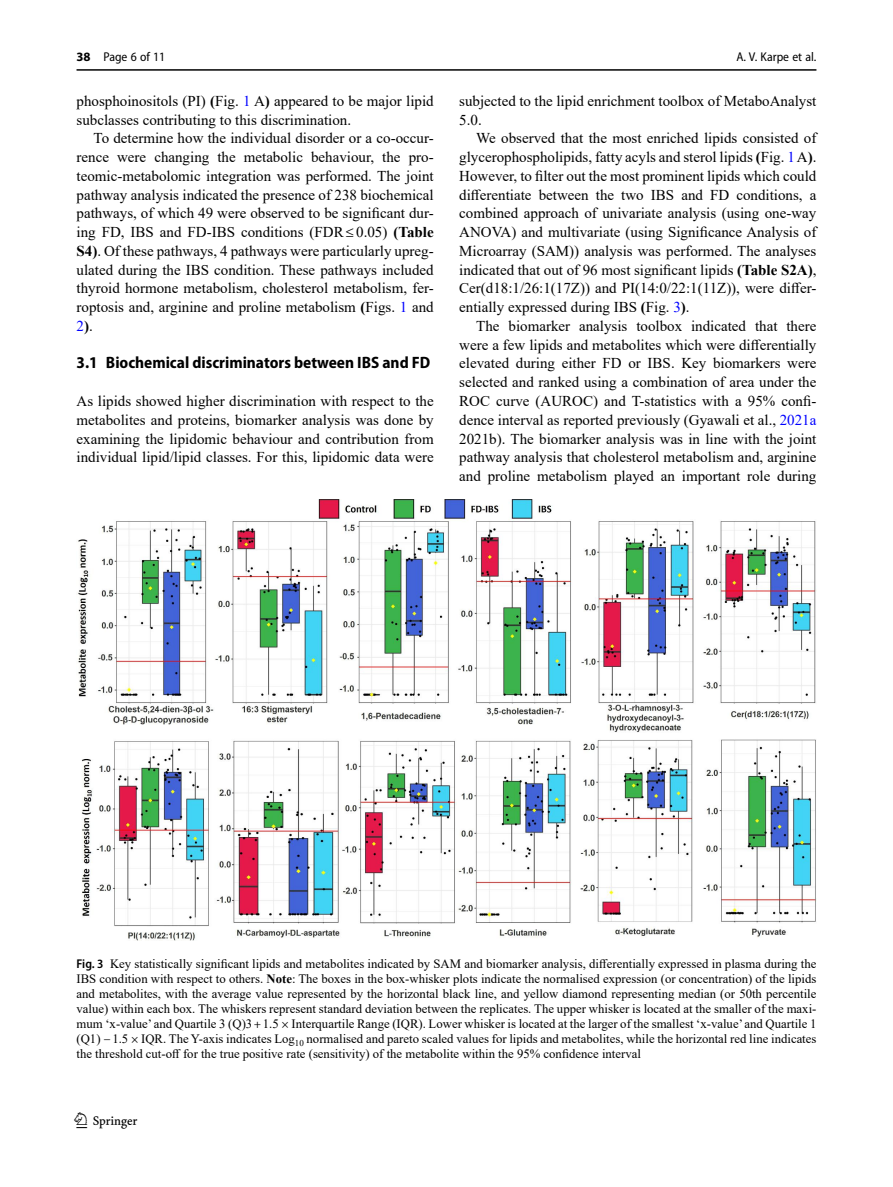
<style>
.page{position:relative;width:893px;height:1187px;background:#fff}
.page>*{position:absolute;margin:0;border:0;box-sizing:border-box;transform-origin:0 0}
.t1{font:22.5px "Springnew";color:#000}
.Head_2{font:700 semi-condensed 16.5px "Myriad Pro";color:#000}
.Body_Text_Indent{font:15px/18.8px "Times New Roman";color:#000;text-align:justify}
.Body_Text{font:15px/18.8px "Times New Roman";color:#000}
.Body_Text_Indent-2{font:15px/18.8px "Times New Roman PSMT2";color:#000}
.Figure_Caption{font:12.75px/15px "Times New Roman";color:#000;text-align:justify}
.t2{font:semi-condensed 12.75px "Myriad Pro";color:#000}
.s1{font-weight:700;font-stretch:normal}
.s2{font-family:"Times New Roman"}
.s3{font-family:"Times New Roman PS Bold MT2"}
.s4{color:#00f}
.s5{font-family:"Times New Roman";font-weight:700}
.s6{font-family:"Minion Pro"}
.s7{font-weight:700}
.s8{font-family:"Times New Roman PSMT2"}
.s9{font-family:"Times New Roman PSMT2";color:#00f}
.s10{font-family:"Myriad Pro";font-weight:600;font-stretch:semi-condensed}
</style>
<div class="page">
<hr style="left:77px;top:69px;width:739px;height:2px;background:#000">
<img style="left:78px;top:499px;width:739px;height:441px">
<p class="t2" style="left:77px;top:49px;width:90px"><span class="s1">38</span> Page 6 of 11</p>
<p class="Body_Text_Indent-2" style="left:77px;top:91px;width:359px"><span class="s2">phosphoinositols (PI)</span> <span class="s3">(</span>Fig. <span class="s4">1</span> <span class="s2">A</span><span class="s5">)</span> <span class="s2">appeared to be major lipid </span>subclasses contributing to this discrimination.</p>
<p class="Body_Text_Indent" style="left:77px;top:128px;width:359px;text-indent:17px">To determine how the individual disorder or a co-occur&shy;rence were changing the metabolic behaviour, the pro&shy;teomic-metabolomic integration was performed. The joint pathway analysis indicated the presence of 238 biochemical pathways, of which 49 were observed to be significant dur&shy;ing FD, IBS and FD-IBS conditions (FDR<span class="s6">≤</span>0.05) <span class="s7">(Table S4)</span>. Of these pathways, 4 pathways were particularly upreg&shy;ulated during the IBS condition. These pathways included thyroid hormone metabolism, cholesterol metabolism, fer&shy;roptosis and, arginine and proline metabolism <span class="s3">(</span><span class="s8">Figs.</span> <span class="s9">1</span> <span class="s8">and </span><span class="s4">2</span><span class="s7">)</span><span class="s8">.</span></p>
<p class="Head_2" style="left:77px;top:353px;width:355px">3.1 Biochemical discriminators between IBS and FD</p>
<p class="Body_Text" style="left:77px;top:391px;width:359px;text-align:justify">As lipids showed higher discrimination with respect to the metabolites and proteins, biomarker analysis was done by examining the lipidomic behaviour and contribution from individual lipid/lipid classes. For this, lipidomic data were</p>
<p class="t2" style="left:736px;top:49px;width:82px">A. V. Karpe et al.</p>
<p class="Body_Text" style="left:459px;top:91px;width:359px">subjected to the lipid enrichment toolbox of MetaboAnalyst<br>5.0.</p>
<p class="Body_Text_Indent" style="left:459px;top:128px;width:359px;text-indent:17px">We observed that the most enriched lipids consisted of glycerophospholipids, fatty acyls and sterol lipids <span class="s3">(</span><span class="s8">Fig.</span> <span class="s9">1</span>A<span class="s7">)</span><span class="s8">.<br></span>However, to filter out the most prominent lipids which could differentiate between the two IBS and FD conditions, a combined approach of univariate analysis (using one-way ANOVA) and multivariate (using Significance Analysis of Microarray (SAM)) analysis was performed. The analyses indicated that out of 96 most significant lipids <span class="s7">(Table S2A)</span>, Cer(d18:1/26:1(17Z)) and PI(14:0/22:1(11Z)), were differ&shy;entially expressed during IBS <span class="s3">(</span><span class="s8">Fig.</span> <span class="s4">3</span><span class="s7">)</span><span class="s8">.</span></p>
<p class="Body_Text_Indent" style="left:459px;top:316px;width:359px;text-indent:17px">The biomarker analysis toolbox indicated that there were a few lipids and metabolites which were differentially elevated during either FD or IBS. Key biomarkers were selected and ranked using a combination of area under the ROC curve (AUROC) and T-statistics with a 95% confi&shy;dence interval as reported previously (Gyawali et al., <span class="s4">2021a </span>2021b). The biomarker analysis was in line with the joint pathway analysis that cholesterol metabolism and, arginine <span class="s8">and proline metabolism played an important role during</span></p>
<p class="Figure_Caption" style="left:77px;top:955px;width:741px"><span class="s10">Fig. 3</span> Key statistically significant lipids and metabolites indicated by SAM and biomarker analysis, differentially expressed in plasma during the IBS condition with respect to others. <span class="s7">Note</span>: The boxes in the box-whisker plots indicate the normalised expression (or concentration) of the lipids and metabolites, with the average value represented by the horizontal black line, and yellow diamond representing median (or 50th percentile value) within each box. The whiskers represent standard deviation between the replicates. The upper whisker is located at the smaller of the maxi&shy;mum ‘x-value’ and Quartile 3 (Q)3<span class="s6">+</span>1.5 <span class="s6">×</span> Interquartile Range (IQR). Lower whisker is located at the larger of the smallest ‘x-value’ and Quartile 1 (Q1) <span class="s6">−</span>1.5 <span class="s6">×</span> IQR. The Y-axis indicates Log<sub>10</sub> normalised and pareto scaled values for lipids and metabolites, while the horizontal red line indicates the threshold cut-off for the true positive rate (sensitivity) of the metabolite within the 95% confidence interval</p>
<h1 class="t1" style="left:77px;top:1107px;width:63px">1 3</h1>
</div>
